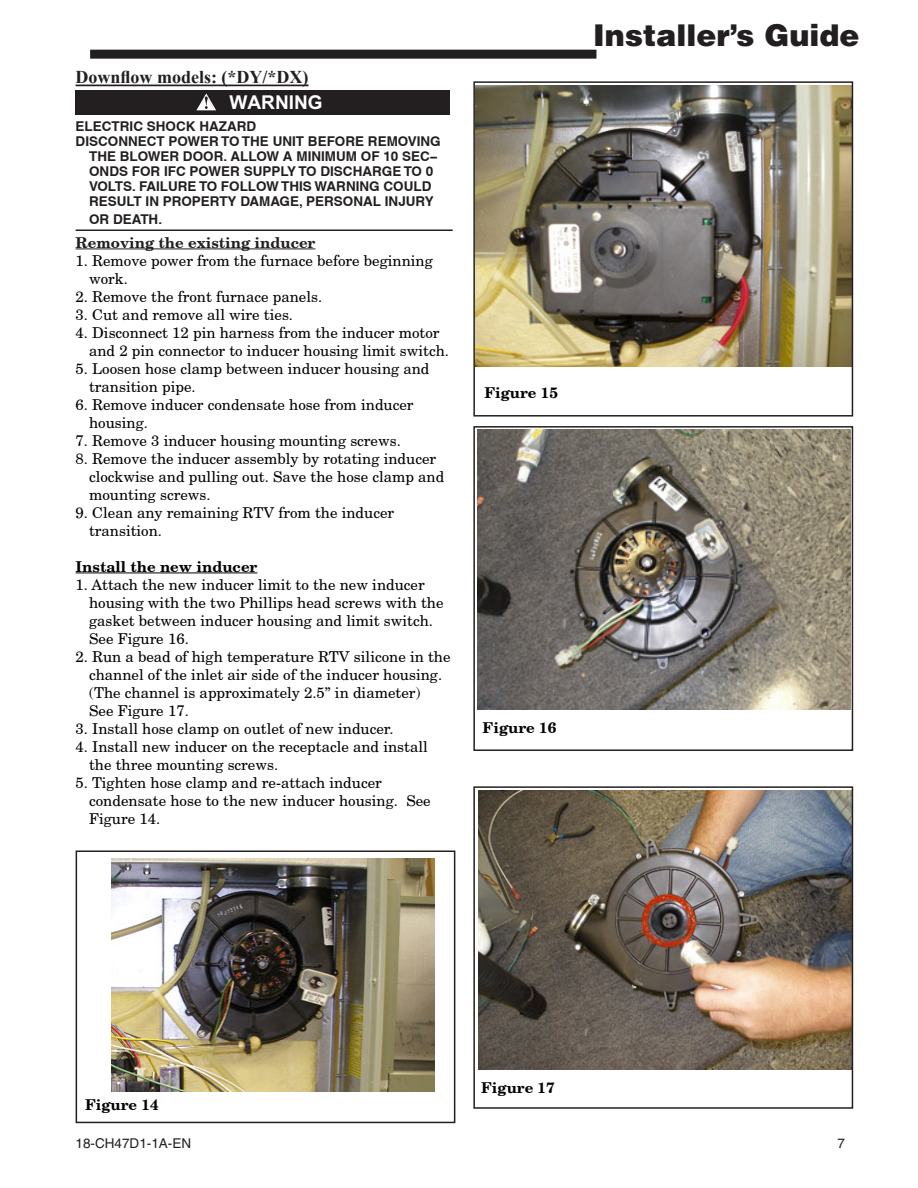
<style>
.page{position:relative;width:918px;height:1188px;background:#fff}
.page>*{position:absolute;margin:0;border:0;box-sizing:border-box;transform-origin:0 0}
.t1{font:900 30px "Helvetica";color:#231f20}
.t2{font:700 19.05px "Arial";color:#fff}
.t3{font:700 18px "Times New Roman";color:#231f20}
.t4{font:15px/18px "New Century Schlbk";color:#000}
.t5{font:700 15px "New Century Schlbk";color:#000}
.Head_Paragraph{font:700 15px "New Century Schlbk";color:#231f20}
.Warning_Copy{font:700 13.5px/15px "Helvetica";color:#231f20}
.t6{font:13.5px "Helvetica";color:#231f20}
</style>
<div class="page">
<div style="left:90px;top:50px;width:506px;height:9px;background:#231f20"></div>
<hr style="left:76px;top:230px;width:377px;height:1px;background:#231f20">
<hr style="left:76px;top:249px;width:239px;height:1px;background:#231f20">
<hr style="left:76px;top:573px;width:181px;height:1px;background:#000">
<div style="left:76px;top:90px;width:374px;height:24px;background:#231f20"></div>
<hr style="left:76px;top:85px;width:233px;height:1px;background:#231f20">
<img style="left:476px;top:85px;width:374px;height:282px">
<div style="left:473px;top:81px;width:380px;height:336px;border:2px solid #231f20"></div>
<img style="left:477px;top:430px;width:373px;height:279px">
<div style="left:473px;top:426px;width:380px;height:325px;border:2px solid #231f20"></div>
<img style="left:478px;top:790px;width:372px;height:280px">
<div style="left:473px;top:786px;width:380px;height:323px;border:2px solid #231f20"></div>
<img style="left:112px;top:859px;width:322px;height:233px">
<div style="left:76px;top:850px;width:379px;height:273px;border:2px solid #231f20"></div>
<p class="t3" style="left:76px;top:64px;width:234px">Downflow models: (*DY/*DX)</p>
<p class="t2" style="left:197px;top:91px;width:127px">▲ WARNING</p>
<p class="Warning_Copy" style="left:76px;top:118px;width:182px">ELECTRIC SHOCK HAZARD</p>
<p class="Warning_Copy" style="left:89px;top:133px;width:353px;text-indent:-14px">DISCONNECT POWER TO THE UNIT BEFORE REMOVING THE BLOWER DOOR. ALLOW A MINIMUM OF 10 SEC-ONDS FOR IFC POWER SUPPLY TO DISCHARGE TO 0<br>VOLTS. FAILURE TO FOLLOW THIS WARNING COULD RESULT IN PROPERTY DAMAGE, PERSONAL INJURY</p>
<p class="Warning_Copy" style="left:89px;top:211px;width:75px">OR DEATH.</p>
<p class="Head_Paragraph" style="left:76px;top:233px;width:241px">Removing the existing inducer</p>
<p class="t4" style="left:89px;top:251px;width:345px;text-indent:-14px">1. Remove power from the furnace before beginning work.</p>
<p class="t4" style="left:76px;top:287px;width:248px">2. Remove the front furnace panels.</p>
<p class="t4" style="left:76px;top:305px;width:219px">3. Cut and remove all wire ties.</p>
<p class="t4" style="left:89px;top:323px;width:362px;text-indent:-14px">4. Disconnect 12 pin harness from the inducer motor and 2 pin connector to inducer housing limit switch.</p>
<p class="t4" style="left:89px;top:359px;width:342px;text-indent:-14px">5. Loosen hose clamp between inducer housing and transition pipe.</p>
<p class="t4" style="left:89px;top:395px;width:326px;text-indent:-14px">6. Remove inducer condensate hose from inducer housing.</p>
<p class="t4" style="left:76px;top:431px;width:327px">7. Remove 3 inducer housing mounting screws.</p>
<p class="t4" style="left:89px;top:449px;width:357px;text-indent:-14px">8. Remove the inducer assembly by rotating inducer clockwise and pulling out. Save the hose clamp and mounting screws.</p>
<p class="t4" style="left:89px;top:503px;width:307px;text-indent:-14px">9. Clean any remaining RTV from the inducer transition.</p>
<p class="t5" style="left:76px;top:557px;width:183px">Install the new inducer</p>
<p class="t4" style="left:89px;top:575px;width:356px;text-indent:-14px">1. Attach the new inducer limit to the new inducer housing with the two Phillips head screws with the gasket between inducer housing and limit switch.<br>See Figure 16.</p>
<p class="t4" style="left:89px;top:647px;width:363px;text-indent:-14px">2. Run a bead of high temperature RTV silicone in the channel of the inlet air side of the inducer housing. (The channel is approximately 2.5” in diameter)<br>See Figure 17.</p>
<p class="t4" style="left:76px;top:719px;width:320px">3. Install hose clamp on outlet of new inducer.</p>
<p class="t4" style="left:89px;top:737px;width:340px;text-indent:-14px">4. Install new inducer on the receptacle and install the three mounting screws.</p>
<p class="t4" style="left:89px;top:773px;width:343px;text-indent:-14px">5. Tighten hose clamp and re-attach inducer condensate hose to the new inducer housing. See<br>Figure 14.</p>
<p class="t5" style="left:484px;top:383px;width:75px">Figure 15</p>
<p class="t5" style="left:483px;top:718px;width:75px">Figure 16</p>
<h1 class="t1" style="left:593px;top:16px;width:268px">Installer’s Guide</h1>
<p class="t5" style="left:85px;top:1095px;width:75px">Figure 14</p>
<p class="t5" style="left:481px;top:1078px;width:75px">Figure 17</p>
<p class="t6" style="left:76px;top:1135px;width:117px">18-CH47D1-1A-EN</p>
<p class="t6" style="left:838px;top:1135px;width:9px">7</p>
</div>
